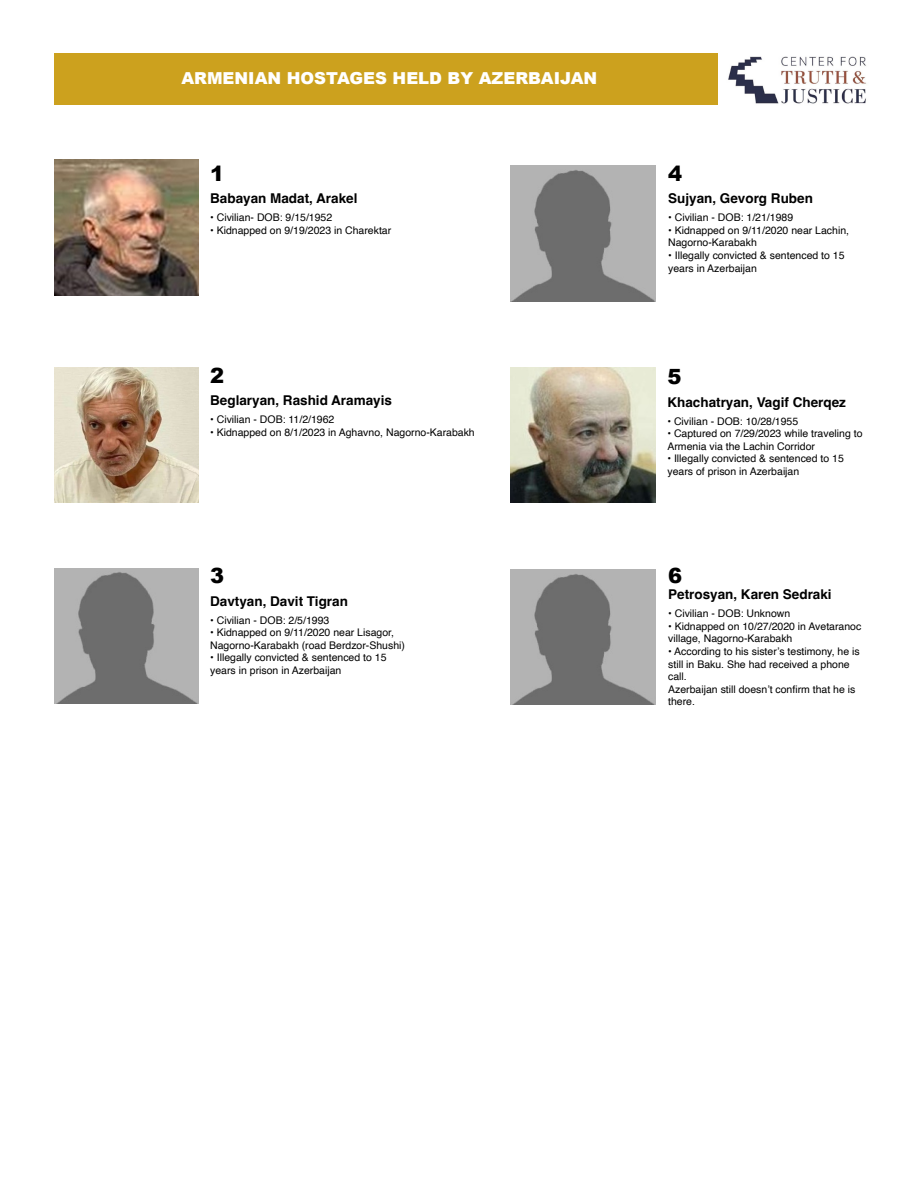
<style>
.page{position:relative;width:918px;height:1188px;background:#fff}
.page>*{position:absolute;margin:0;border:0;box-sizing:border-box;transform-origin:0 0}
.t1{font:900 21px "Arial";color:#000}
.t2{font:900 16.5px "Arial";color:#fff}
.t3{font:700 13.5px "Helvetica";color:#000}
.t4{font:10.5px/12.6px "Helvetica";color:#000}
</style>
<div class="page">
<img style="left:54px;top:160px;width:145px;height:135px">
<img style="left:54px;top:368px;width:145px;height:135px">
<img style="left:54px;top:568px;width:145px;height:135px">
<div style="left:54px;top:53px;width:810px;height:52px;background:#cca11e"></div>
<img style="left:718px;top:53px;width:148px;height:52px">
<img style="left:511px;top:569px;width:145px;height:136px">
<img style="left:511px;top:368px;width:145px;height:135px">
<img style="left:511px;top:166px;width:145px;height:135px">
<h2 class="t2" style="left:181px;top:66px;width:417px">ARMENIAN HOSTAGES HELD BY AZERBAIJAN</h2>
<h1 class="t1" style="left:210px;top:158px;width:16px">1</h1>
<p class="t3" style="left:210px;top:190px;width:149px">Babayan Madat, Arakel</p>
<p class="t4" style="left:210px;top:212px;width:124px">• Civilian- DOB: 9/15/1952</p>
<p class="t4" style="left:210px;top:224px;width:183px">• Kidnapped on 9/19/2023 in Charektar</p>
<h1 class="t1" style="left:210px;top:360px;width:16px">2</h1>
<p class="t3" style="left:210px;top:392px;width:183px">Beglaryan, Rashid Aramayis</p>
<p class="t4" style="left:210px;top:413px;width:126px">• Civilian - DOB: 11/2/1962</p>
<p class="t4" style="left:210px;top:426px;width:266px">• Kidnapped on 8/1/2023 in Aghavno, Nagorno-Karabakh</p>
<h1 class="t1" style="left:210px;top:560px;width:16px">3</h1>
<p class="t3" style="left:210px;top:593px;width:139px">Davtyan, Davit Tigran</p>
<p class="t4" style="left:210px;top:614px;width:121px">• Civilian - DOB: 2/5/1993</p>
<p class="t4" style="left:210px;top:627px;width:196px">• Kidnapped on 9/11/2020 near Lisagor,<br>Nagorno-Karabakh (road Berdzor-Shushi)</p>
<p class="t4" style="left:210px;top:652px;width:178px">• Illegally convicted &amp; sentenced to 15 years in prison in Azerbaijan</p>
<h1 class="t1" style="left:668px;top:158px;width:16px">4</h1>
<p class="t3" style="left:668px;top:190px;width:146px">Sujyan, Gevorg Ruben</p>
<p class="t4" style="left:668px;top:212px;width:127px">• Civilian - DOB: 1/21/1989</p>
<p class="t4" style="left:668px;top:224px;width:182px">• Kidnapped on 9/11/2020 near Lachin,<br>Nagorno-Karabakh</p>
<p class="t4" style="left:668px;top:249px;width:178px">• Illegally convicted &amp; sentenced to 15 years in Azerbaijan</p>
<h1 class="t1" style="left:667px;top:361px;width:16px">5</h1>
<p class="t3" style="left:667px;top:394px;width:180px">Khachatryan, Vagif Cherqez</p>
<p class="t4" style="left:667px;top:415px;width:132px">• Civilian - DOB: 10/28/1955</p>
<p class="t4" style="left:667px;top:428px;width:197px">• Captured on 7/29/2023 while traveling to<br>Armenia via the Lachin Corridor</p>
<p class="t4" style="left:667px;top:453px;width:178px">• Illegally convicted &amp; sentenced to 15 years of prison in Azerbaijan</p>
<h1 class="t1" style="left:668px;top:560px;width:16px">6</h1>
<p class="t3" style="left:668px;top:586px;width:165px">Petrosyan, Karen Sedraki</p>
<p class="t4" style="left:668px;top:608px;width:124px">• Civilian - DOB: Unknown</p>
<p class="t4" style="left:668px;top:620px;width:195px">• Kidnapped on 10/27/2020 in Avetaranoc village, Nagorno-Karabakh</p>
<p class="t4" style="left:668px;top:645px;width:193px">• According to his sister’s testimony, he is still in Baku. She had received a phone call.<br>Azerbaijan still doesn’t confirm that he is there.</p>
</div>
